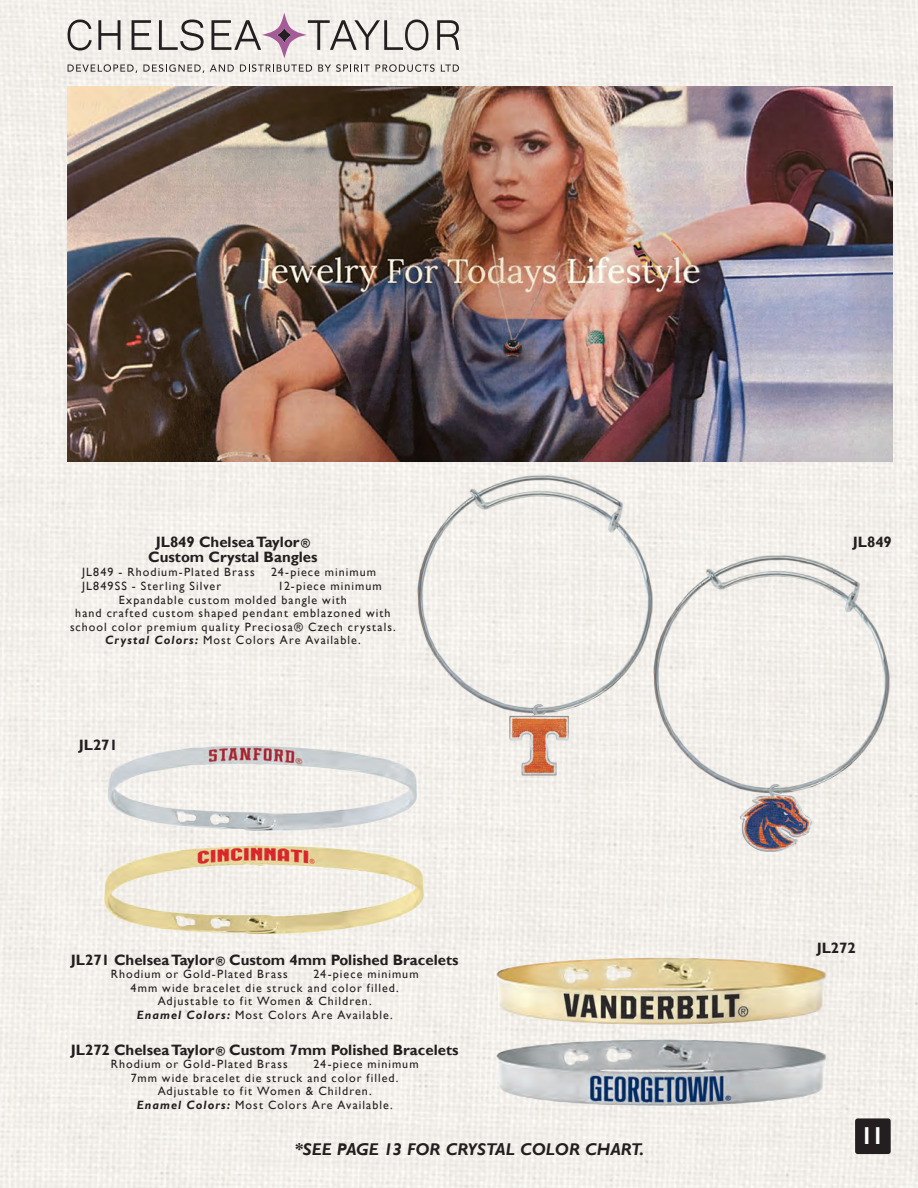
<style>
.page{position:relative;width:918px;height:1188px;background:#f3efeb}
.page>*{position:absolute;margin:0;border:0;box-sizing:border-box;transform-origin:0 0}
.t1{font:700 24.45px "Gill Sans";color:#fff;scale:.9 1}
._1_text{font:italic 700 16.95px "Gill Sans";color:#231f20}
.t2{font:700 15px "Gill Sans";color:#231f20}
.t3{font:12px "Gill Sans";letter-spacing:.085em;color:#231f20}
.s1{font-size:12px}
.s2{font-weight:700;font-style:italic}
</style>
<div class="page">
<img style="left:648px;top:551px;width:249px;height:332px">
<img style="left:412px;top:472px;width:249px;height:332px">
<svg style="left:437px;top:20px;width:22px;height:30px"></svg>
<svg style="left:98px;top:20px;width:22px;height:30px"></svg>
<svg style="left:132px;top:20px;width:20px;height:30px"></svg>
<svg style="left:67px;top:19px;width:25px;height:32px"></svg>
<svg style="left:159px;top:19px;width:45px;height:32px"></svg>
<svg style="left:211px;top:12px;width:217px;height:46px;background:#d3cccb"></svg>
<svg style="left:68px;top:64px;width:69px;height:9px"></svg>
<svg style="left:143px;top:64px;width:61px;height:9px"></svg>
<svg style="left:210px;top:65px;width:24px;height:7px"></svg>
<svg style="left:240px;top:64px;width:72px;height:8px"></svg>
<svg style="left:318px;top:64px;width:52px;height:8px"></svg>
<svg style="left:376px;top:64px;width:59px;height:8px"></svg>
<svg style="left:441px;top:65px;width:18px;height:7px"></svg>
<img style="left:492px;top:948px;width:341px;height:164px">
<img style="left:98px;top:738px;width:333px;height:106px">
<img style="left:102px;top:837px;width:326px;height:104px">
<img style="left:67px;top:87px;width:825px;height:375px">
<div style="left:855px;top:1118px;width:36px;height:36px;background:#231f20;border-radius:3px"></div>
<p class="t2" style="left:156px;top:533px;width:156px">JL849 Chelsea Taylor<span class="s1">®</span></p>
<p class="t2" style="left:148px;top:548px;width:171px">Custom Crystal Bangles</p>
<p class="t3" style="left:82px;top:565px;width:174px">JL849 - Rhodium-Plated Brass</p>
<p class="t3" style="left:82px;top:579px;width:141px">JL849SS - Sterling Silver</p>
<p class="t3" style="left:271px;top:565px;width:106px">24-piece minimum</p>
<p class="t3" style="left:278px;top:579px;width:106px">12-piece minimum</p>
<p class="t3" style="left:119px;top:593px;width:229px">Expandable custom molded bangle with</p>
<p class="t3" style="left:75px;top:606px;width:317px">hand crafted custom shaped pendant emblazoned with</p>
<p class="t3" style="left:70px;top:620px;width:327px">school color premium quality Preciosa® Czech crystals.</p>
<p class="t3" style="left:105px;top:633px;width:257px"><span class="s2">Crystal Colors:</span> Most Colors Are Available.</p>
<p class="t2" style="left:79px;top:736px;width:41px">JL271</p>
<p class="t2" style="left:71px;top:950px;width:389px">JL271 Chelsea Taylor<span class="s1">®</span> Custom 4mm Polished Bracelets</p>
<p class="t3" style="left:111px;top:967px;width:178px">Rhodium or Gold-Plated Brass</p>
<p class="t3" style="left:314px;top:967px;width:106px">24-piece minimum</p>
<p class="t3" style="left:131px;top:981px;width:270px">4mm wide bracelet die struck and color filled.</p>
<p class="t3" style="left:158px;top:994px;width:215px">Adjustable to fit Women &amp; Children.</p>
<p class="t3" style="left:137px;top:1008px;width:258px"><span class="s2">Enamel Colors:</span> Most Colors Are Available.</p>
<p class="t2" style="left:71px;top:1040px;width:389px">JL272 Chelsea Taylor<span class="s1">®</span> Custom 7mm Polished Bracelets</p>
<p class="t3" style="left:111px;top:1057px;width:178px">Rhodium or Gold-Plated Brass</p>
<p class="t3" style="left:314px;top:1057px;width:106px">24-piece minimum</p>
<p class="t3" style="left:131px;top:1071px;width:269px">7mm wide bracelet die struck and color filled.</p>
<p class="t3" style="left:158px;top:1084px;width:215px">Adjustable to fit Women &amp; Children.</p>
<p class="t3" style="left:137px;top:1098px;width:258px"><span class="s2">Enamel Colors:</span> Most Colors Are Available.</p>
<p class="_1_text" style="left:295px;top:1139px;width:351px">*SEE PAGE 13 FOR CRYSTAL COLOR CHART.</p>
<p class="t2" style="left:853px;top:533px;width:41px">JL849</p>
<p class="t2" style="left:817px;top:939px;width:41px">JL272</p>
<h1 class="t1" style="left:861px;top:1121px;width:27px">11</h1>
</div>
